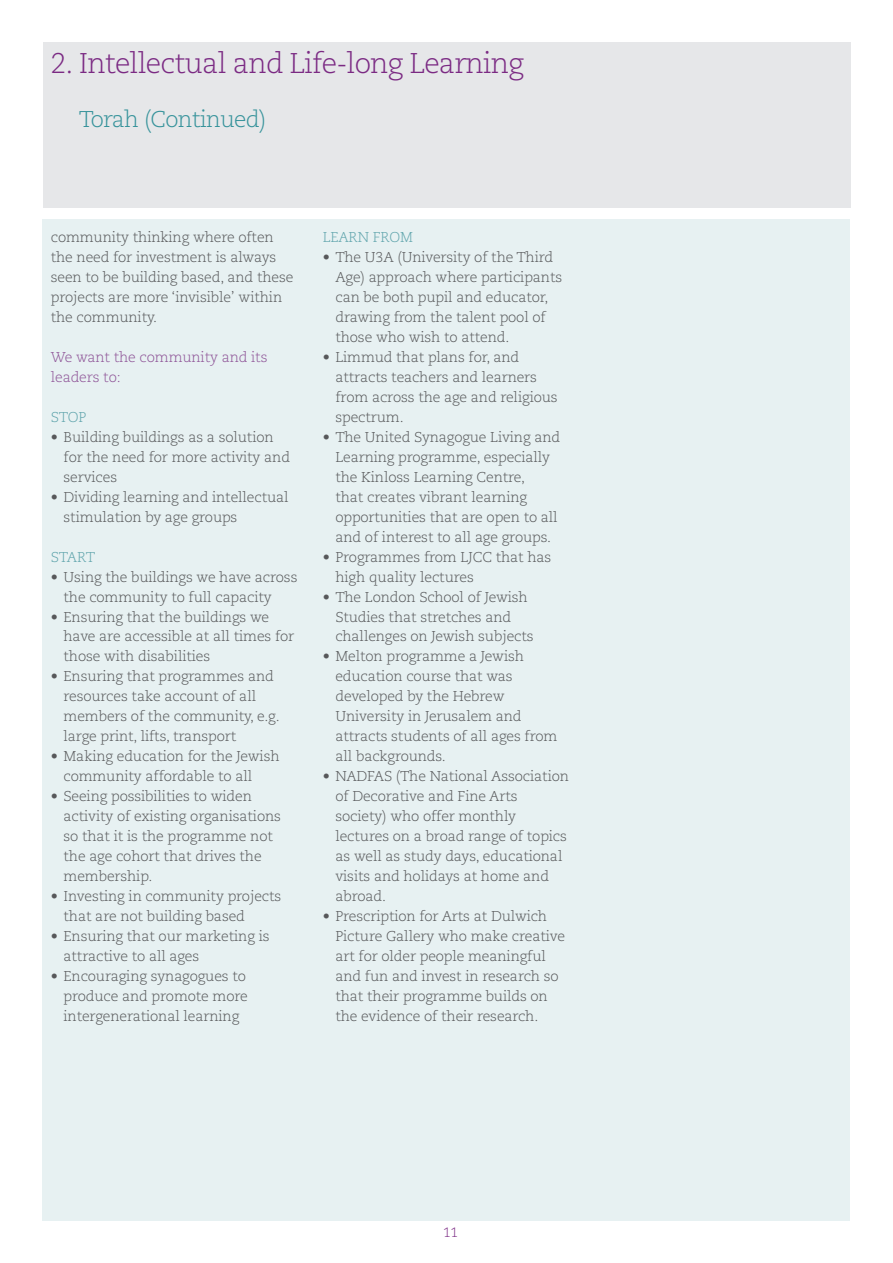
<style>
.page{position:relative;width:893px;height:1263px;background:#fff}
.page>*{position:absolute;margin:0;border:0;box-sizing:border-box;transform-origin:0 0}
.t1{font:300 28.5px "Caecilia LT Std";letter-spacing:-.03em;color:#7b2a83}
.t2{font:300 22.8px "Caecilia LT Std";letter-spacing:-.03em;color:#37939b}
.t3{font:300 14.25px/20px "Caecilia LT Std";letter-spacing:-.01em;color:#57585a}
.t4{font:300 14.25px/20px "Caecilia LT Std";letter-spacing:-.01em;color:#8d5296}
.t5{font:300 14.25px "Caecilia LT Std";letter-spacing:-.01em;color:#5fa4ac}
.t6{font:300 13.5px "Caecilia LT Std";color:#7b2a83}
</style>
<div class="page">
<div style="left:43px;top:219px;width:807px;height:1001px;background:#e7f1f2"></div>
<div style="left:43px;top:43px;width:807px;height:165px;background:#e6e7e9"></div>
<h1 class="t1" style="left:51px;top:47px;width:475px">2. Intellectual and Life-long Learning</h1>
<h2 class="t2" style="left:79px;top:106px;width:189px">Torah (Continued)</h2>
<p class="t3" style="left:51px;top:228px;width:244px">community thinking where often the need for investment is always seen to be building based, and these projects are more ‘invisible’ within the community.</p>
<p class="t4" style="left:51px;top:348px;width:218px">We want the community and its leaders to:</p>
<p class="t5" style="left:51px;top:409px;width:37px">STOP</p>
<p class="t3" style="left:64px;top:427px;width:228px;text-indent:-13px">• Building buildings as a solution for the need for more activity and services</p>
<p class="t3" style="left:64px;top:487px;width:227px;text-indent:-13px">• Dividing learning and intellectual stimulation by age groups</p>
<p class="t5" style="left:51px;top:549px;width:46px">START</p>
<p class="t3" style="left:64px;top:567px;width:235px;text-indent:-13px">• Using the buildings we have across the community to full capacity</p>
<p class="t3" style="left:64px;top:607px;width:232px;text-indent:-13px">• Ensuring that the buildings we have are accessible at all times for those with disabilities</p>
<p class="t3" style="left:64px;top:667px;width:218px;text-indent:-13px">• Ensuring that programmes and resources take account of all members of the community, e.g. large print, lifts, transport</p>
<p class="t3" style="left:64px;top:747px;width:218px;text-indent:-13px">• Making education for the Jewish community affordable to all</p>
<p class="t3" style="left:64px;top:786px;width:219px;text-indent:-13px">• Seeing possibilities to widen activity of existing organisations so that it is the programme not the age cohort that drives the membership.</p>
<p class="t3" style="left:64px;top:886px;width:219px;text-indent:-13px">• Investing in community projects that are not building based</p>
<p class="t3" style="left:64px;top:926px;width:208px;text-indent:-13px">• Ensuring that our marketing is attractive to all ages</p>
<p class="t3" style="left:64px;top:966px;width:186px;text-indent:-13px">• Encouraging synagogues to produce and promote more intergenerational learning</p>
<p class="t5" style="left:323px;top:229px;width:19px">Learn</p>
<p class="t5" style="left:373px;top:229px;width:11px">from</p>
<p class="t3" style="left:335px;top:248px;width:228px;text-indent:-13px">• The U3A (University of the Third<br>Age) approach where participants can be both pupil and educator, drawing from the talent pool of those who wish to attend.</p>
<p class="t3" style="left:335px;top:348px;width:224px;text-indent:-13px">• Limmud that plans for, and attracts teachers and learners from across the age and religious spectrum.</p>
<p class="t3" style="left:335px;top:427px;width:226px;text-indent:-13px">• The United Synagogue Living and<br>Learning programme, especially the Kinloss Learning Centre,<br>that creates vibrant learning opportunities that are open to all and of interest to all age groups.</p>
<p class="t3" style="left:335px;top:547px;width:218px;text-indent:-13px">• Programmes from LJCC that has high quality lectures</p>
<p class="t3" style="left:335px;top:587px;width:200px;text-indent:-13px">• The London School of Jewish<br>Studies that stretches and challenges on Jewish subjects</p>
<p class="t3" style="left:335px;top:647px;width:223px;text-indent:-13px">• Melton programme a Jewish education course that was developed by the Hebrew<br>University in Jerusalem and attracts students of all ages from all backgrounds.</p>
<p class="t3" style="left:335px;top:766px;width:235px;text-indent:-13px">• NADFAS (The National Association of Decorative and Fine Arts society) who offer monthly lectures on a broad range of topics as well as study days, educational visits and holidays at home and abroad.</p>
<p class="t3" style="left:335px;top:906px;width:231px;text-indent:-13px">• Prescription for Arts at Dulwich<br>Picture Gallery who make creative art for older people meaningful and fun and invest in research so that their programme builds on the evidence of their research.</p>
<p class="t6" style="left:443px;top:1224px;width:16px">11</p>
</div>
